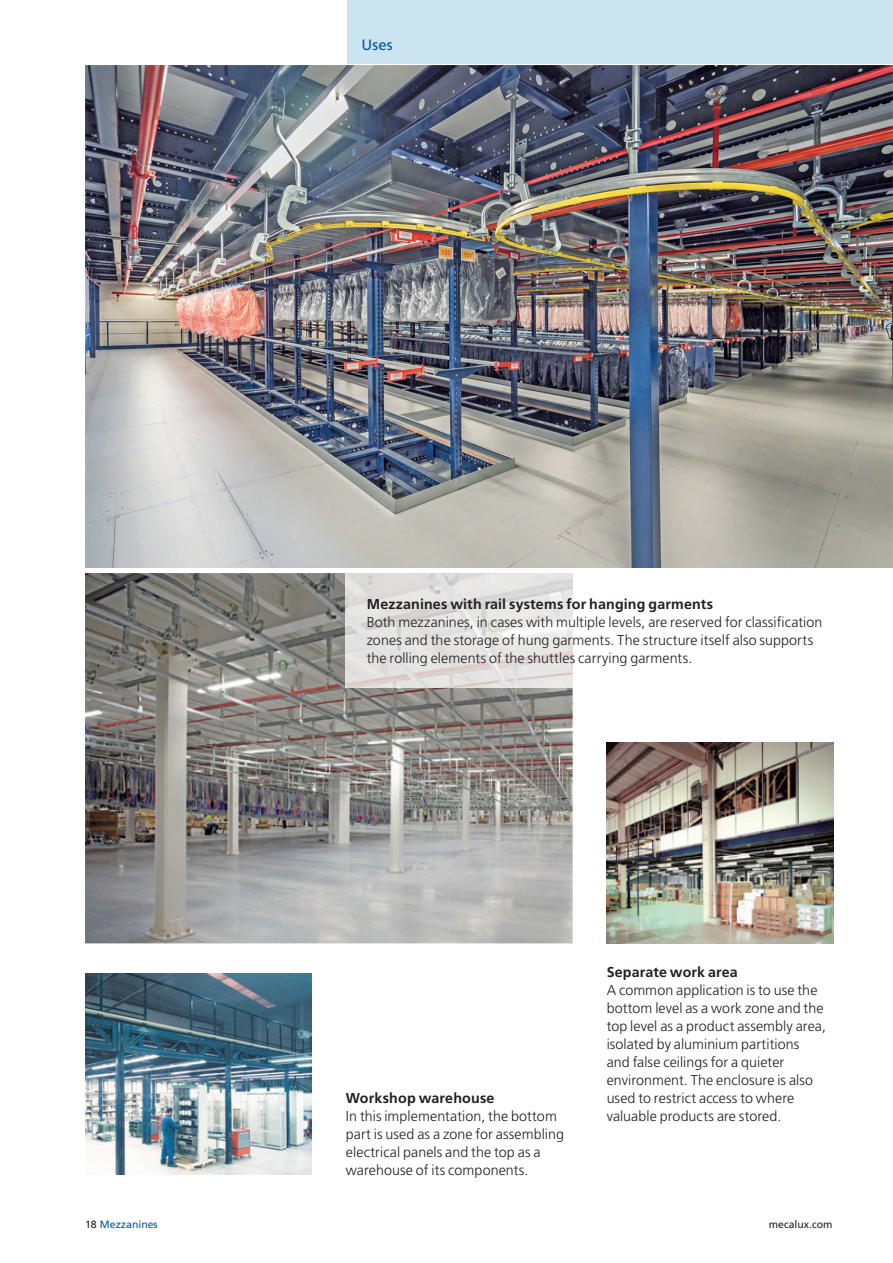
<style>
.page{position:relative;width:893px;height:1263px;background:#fff}
.page>*{position:absolute;margin:0;border:0;box-sizing:border-box;transform-origin:0 0}
.t1{font:15px "Frutiger LT Std";color:#01579f}
.t2{font:300 14.25px/18px "Frutiger LT Std";letter-spacing:.005em;color:#231f20}
.t3{font:700 14.25px "Frutiger LT Std";letter-spacing:.01em;color:#231f20}
.t4{font:10.5px "Frutiger LT Std";color:#01579f}
.t5{font:10.5px "Frutiger LT Std";color:#231f20}
.s1{color:#231f20}
</style>
<div class="page">
<div style="left:347px;top:0;width:546px;height:64px;background:#cae4f0"></div>
<img style="left:85px;top:573px;width:488px;height:370px">
<img style="left:346px;top:573px;width:227px;height:114px">
<img style="left:85px;top:974px;width:227px;height:201px">
<img style="left:607px;top:742px;width:226px;height:201px">
<img style="left:85px;top:66px;width:808px;height:502px">
<p class="t1" style="left:361px;top:35px;width:33px">Uses</p>
<p class="t3" style="left:367px;top:596px;width:348px">Mezzanines with rail systems for hanging garments</p>
<p class="t2" style="left:367px;top:614px;width:457px">Both mezzanines, in cases with multiple levels, are reserved for classification zones and the storage of hung garments. The structure itself also supports the rolling elements of the shuttles carrying garments.</p>
<p class="t3" style="left:346px;top:1089px;width:150px">Workshop warehouse</p>
<p class="t2" style="left:346px;top:1107px;width:220px">In this implementation, the bottom part is used as a zone for assembling electrical panels and the top as a warehouse of its components.</p>
<p class="t3" style="left:607px;top:963px;width:133px">Separate work area</p>
<p class="t2" style="left:607px;top:981px;width:221px">A common application is to use the bottom level as a work zone and the top level as a product assembly area, isolated by aluminium partitions<br>and false ceilings for a quieter environment. The enclosure is also used to restrict access to where valuable products are stored.</p>
<p class="t4" style="left:85px;top:1218px;width:74px"><span class="s1">18</span> Mezzanines</p>
<p class="t5" style="left:769px;top:1218px;width:65px">mecalux.com</p>
</div>
